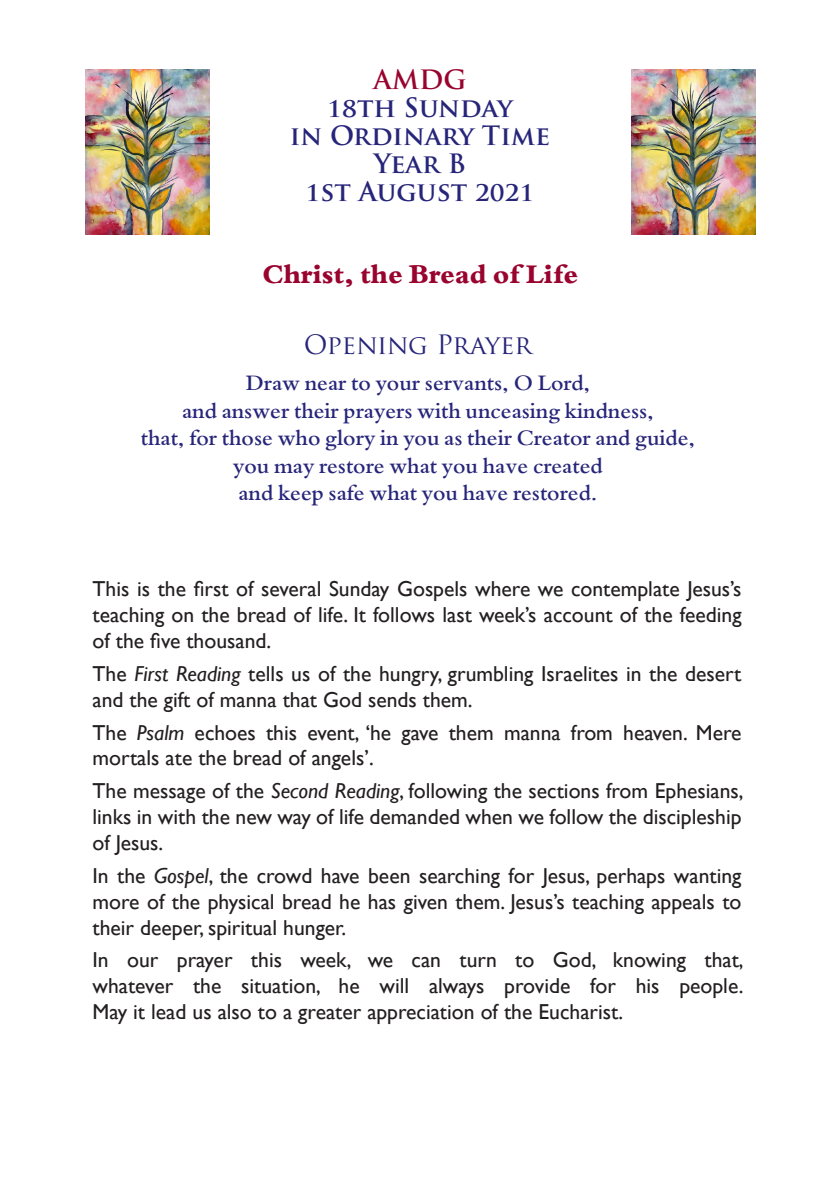
<style>
.page{position:relative;width:840px;height:1191px;background:#fff}
.page>*{position:absolute;margin:0;border:0;box-sizing:border-box;transform-origin:0 0}
.Front_page_Scripture{font:800 28px "Bembo";color:#99042f}
.Front_page_main_head{font:700 26px/28px "Trajan Pro";color:#27257a;text-align:center}
.Front_page_collect_h{font:26px "Trajan Pro";letter-spacing:-.015em;color:#27257a}
.Front_page_AMDG{font:700 26px "Trajan Pro";color:#99042f}
.Front_page_collect_t{font:600 23px "Bembo";color:#27257a}
.Front_page_commentar{font:21.6px/26px "Gill Sans";color:#231f20;text-align:justify}
.s1{font-style:italic}
</style>
<div class="page">
<img style="left:85px;top:70px;width:124px;height:164px">
<img style="left:631px;top:70px;width:124px;height:164px">
<p class="Front_page_AMDG" style="left:373px;top:64px;width:95px">AMDG</p>
<p class="Front_page_main_head" style="left:290px;top:94px;width:261px">18th Sunday<br>in Ordinary Time</p>
<p class="Front_page_main_head" style="left:305px;top:150px;width:230px">Year B<br>1st August 2021</p>
<p class="Front_page_Scripture" style="left:262px;top:257px;width:317px">Christ, the Bread of Life</p>
<p class="Front_page_collect_h" style="left:304px;top:328px;width:230px">Opening Prayer</p>
<p class="Front_page_collect_t" style="left:245px;top:369px;width:346px">Draw near to your servants, O Lord,</p>
<p class="Front_page_collect_t" style="left:182px;top:396px;width:473px">and answer their prayers with unceasing kindness,</p>
<p class="Front_page_collect_t" style="left:141px;top:424px;width:555px">that, for those who glory in you as their Creator and guide,</p>
<p class="Front_page_collect_t" style="left:233px;top:452px;width:371px">you may restore what you have created</p>
<p class="Front_page_collect_t" style="left:238px;top:479px;width:360px">and keep safe what you have restored.</p>
<p class="Front_page_commentar" style="left:92px;top:576px;width:650px">This is the first of several Sunday Gospels where we contemplate Jesus’s teaching on the bread of life. It follows last week’s account of the feeding of the five thousand.</p>
<p class="Front_page_commentar" style="left:92px;top:661px;width:650px">The <span class="s1">First Reading</span> tells us of the hungry, grumbling Israelites in the desert and the gift of manna that God sends them.</p>
<p class="Front_page_commentar" style="left:92px;top:719px;width:650px">The <span class="s1">Psalm</span> echoes this event, ‘he gave them manna from heaven. Mere mortals ate the bread of angels’.</p>
<p class="Front_page_commentar" style="left:92px;top:778px;width:652px">The message of the <span class="s1">Second Reading</span>, following the sections from Ephesians, links in with the new way of life demanded when we follow the discipleship of Jesus.</p>
<p class="Front_page_commentar" style="left:92px;top:863px;width:650px">In the <span class="s1">Gospel</span>, the crowd have been searching for Jesus, perhaps wanting more of the physical bread he has given them. Jesus’s teaching appeals to their deeper, spiritual hunger.</p>
<p class="Front_page_commentar" style="left:92px;top:947px;width:652px">In our prayer this week, we can turn to God, knowing that, whatever the situation, he will always provide for his people.<br>May it lead us also to a greater appreciation of the Eucharist.</p>
</div>
